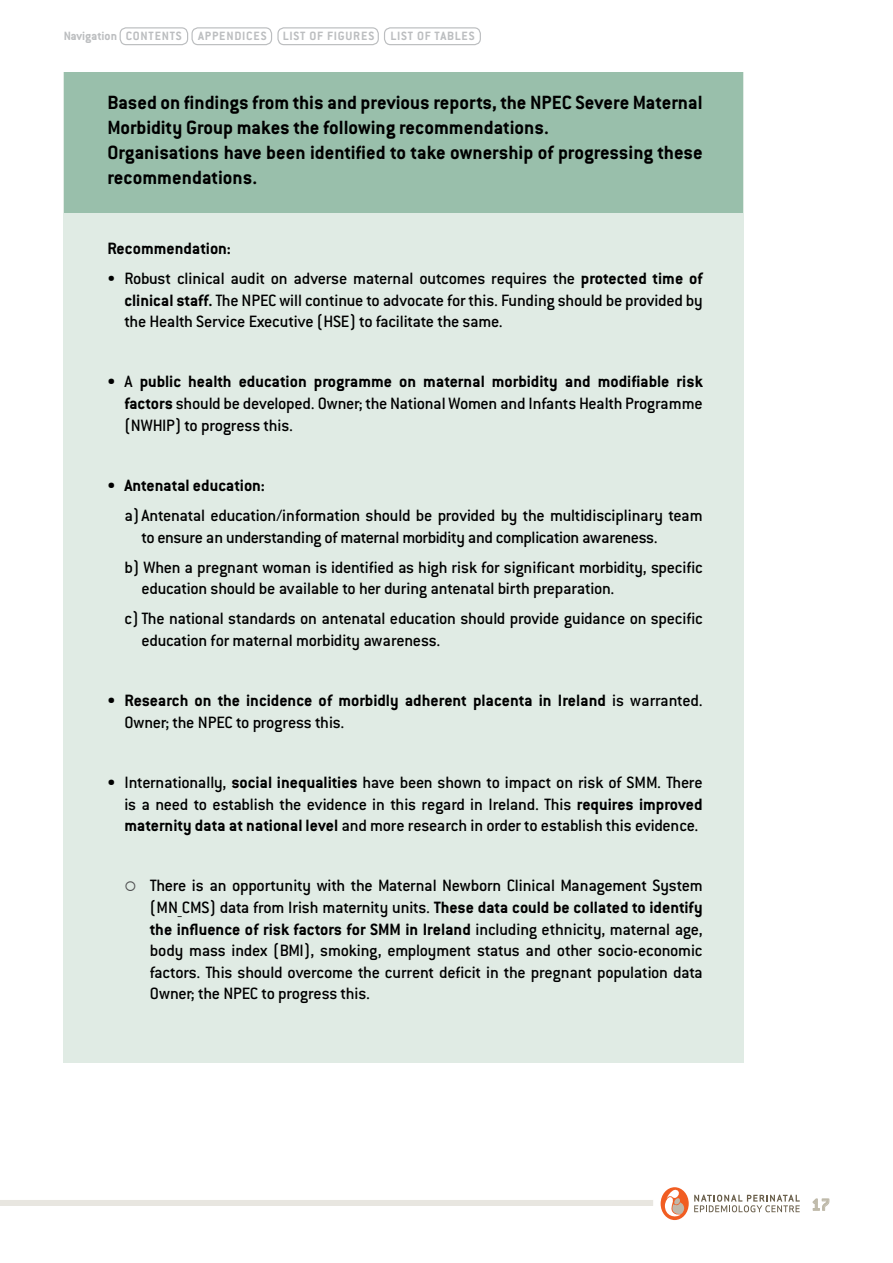
<style>
.page{position:relative;width:893px;height:1263px;background:#fff}
.page>*{position:absolute;margin:0;border:0;box-sizing:border-box;transform-origin:0 0}
.t1{font:700 21px/25.2px "Conduit ITC";color:#000}
.t2{font:500 18px/21.6px "Conduit ITC";letter-spacing:-.015em;color:#000;text-align:justify}
.t3{font:700 18px/21.6px "Conduit ITC";color:#000}
.t4{font:700 18px "Conduit ITC";color:#bfbaaa}
.t5{font:700 13.2px "Conduit ITC";letter-spacing:.06em;color:#bcbec0}
.s1{font-weight:300}
.s2{font-weight:700}
.s3{font-weight:500}
.s4{color:#4d4d4f}
</style>
<div class="page">
<svg style="left:812px;top:1198px;width:18px;height:13px"></svg>
<div style="left:0;top:1200px;width:653px;height:6px;background:#e8e6e0"></div>
<div style="left:661px;top:1187px;width:28px;height:33px;background:#f15d22;border-radius:50%"></div>
<svg style="left:665px;top:1189px;width:19px;height:30px"></svg>
<svg style="left:694px;top:1194px;width:106px;height:18px"></svg>
<div style="left:64px;top:72px;width:680px;height:991px;background:#e0ebe4"></div>
<div style="left:64px;top:72px;width:679px;height:141px;background:#99bfab"></div>
<div style="left:120px;top:27px;width:68px;height:18px;border:1px solid #bcbec0;border-radius:6px"></div>
<div style="left:191px;top:27px;width:81px;height:18px;border:1px solid #bcbec0;border-radius:6px"></div>
<div style="left:277px;top:27px;width:102px;height:18px;border:1px solid #bcbec0;border-radius:6px"></div>
<div style="left:384px;top:27px;width:97px;height:18px;border:1px solid #bcbec0;border-radius:6px"></div>
<p class="t5" style="left:64px;top:28px;width:412px">Navigation CONTENTS APPENDICES LIST OF FIGURES LIST OF TABLES</p>
<p class="t1" style="left:107px;top:89px;width:597px">Based on findings from this and previous reports, the NPEC Severe Maternal Morbidity Group makes the following recommendations.<br>Organisations have been identified to take ownership of progressing these recommendations.</p>
<p class="t3" style="left:107px;top:237px;width:125px">Recommendation:</p>
<p class="t2" style="left:124px;top:267px;width:580px;text-indent:-17px"><span class="s1">•</span> Robust clinical audit on adverse maternal outcomes requires the <span class="s2">protected time of clinical staff.</span> The NPEC will continue to advocate for this. Funding should be provided by the Health Service Executive (HSE) to facilitate the same.</p>
<p class="t2" style="left:124px;top:371px;width:580px;text-indent:-17px">• A <span class="s2">public health education programme on maternal morbidity and modifiable risk factors</span> should be developed. Owner; the National Women and Infants Health Programme (NWHIP) to progress this.</p>
<p class="t2" style="left:124px;top:470px;width:580px;line-height:30.2px;text-indent:-17px">• <span class="s2">Antenatal education:<br></span>a)Antenatal education/information should be provided by the multidisciplinary team</p>
<p class="t2" style="left:124px;top:522px;width:580px;line-height:30.2px;text-indent:17px">to ensure an understanding of maternal morbidity and complication awareness.<br>b) When a pregnant woman is identified as high risk for significant morbidity, specific</p>
<p class="t2" style="left:124px;top:573px;width:580px;line-height:30.2px;text-indent:17px">education should be available to her during antenatal birth preparation.<br>c) The national standards on antenatal education should provide guidance on specific</p>
<p class="t2" style="left:141px;top:629px;width:301px">education for maternal morbidity awareness.</p>
<p class="t3" style="left:124px;top:689px;width:580px;text-indent:-17px"><span class="s3">•</span> Research on the incidence of morbidly adherent placenta in Ireland <span class="s3">is warranted.<br>Owner; the NPEC to progress this.</span></p>
<p class="t2" style="left:124px;top:771px;width:580px;text-indent:-17px">• Internationally, <span class="s2">social inequalities</span> have been shown to impact on risk of SMM. There is a need to establish the evidence in this regard in Ireland. This <span class="s2">requires improved maternity data at national level</span> and more research in order to establish this evidence.</p>
<p class="t2" style="left:150px;top:875px;width:554px;text-indent:-26px"><span class="s4">○</span> There is an opportunity with the Maternal Newborn Clinical Management System (MN_CMS) data from Irish maternity units. <span class="s2">These data could be collated to identify the influence of risk factors for SMM in Ireland</span> including ethnicity, maternal age, body mass index (BMI), smoking, employment status and other socio-economic factors. This should overcome the current deficit in the pregnant population data Owner; the NPEC to progress this.</p>
<p class="t4" style="left:811px;top:1194px;width:20px">17</p>
</div>
